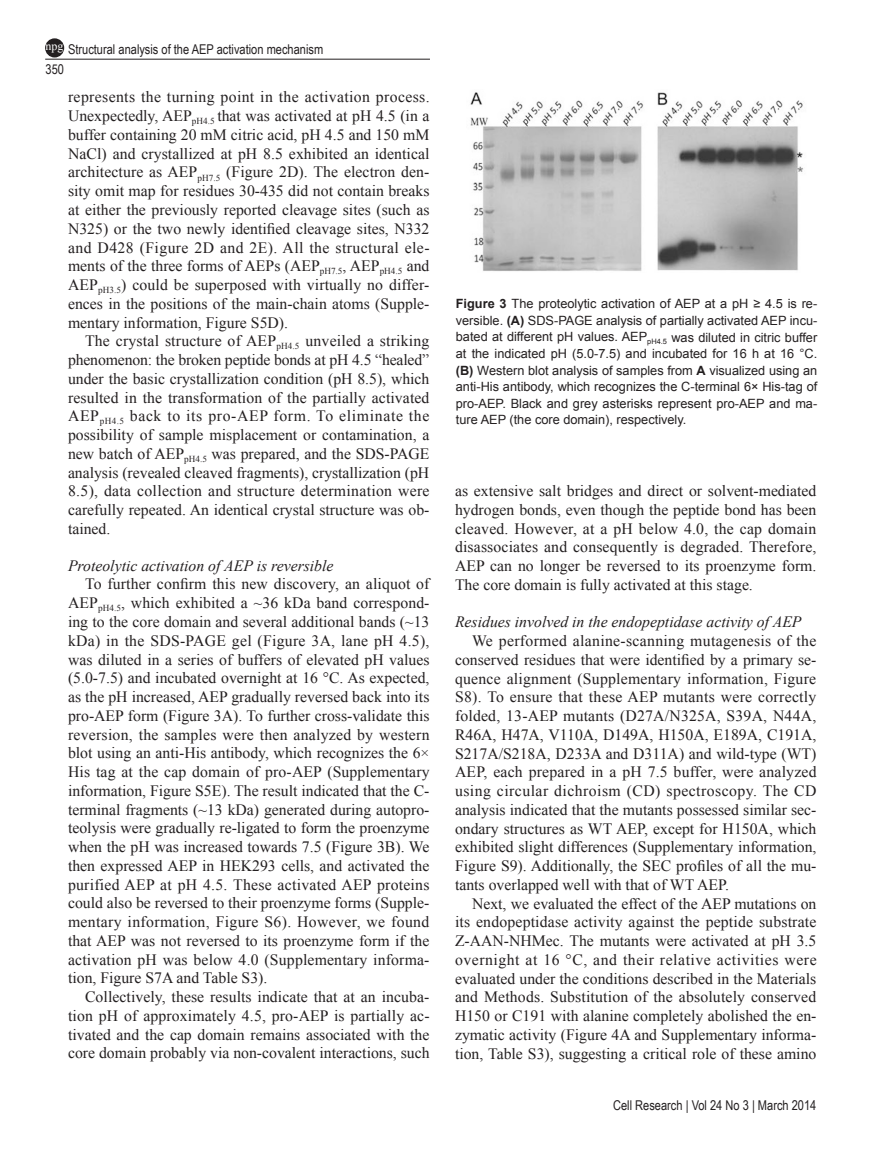
<style>
.page{position:relative;width:893px;height:1170px;background:#fff}
.page>*{position:absolute;margin:0;border:0;box-sizing:border-box;transform-origin:0 0}
.t1{font:15.75px/18.8px "Times New Roman";color:#231f20;text-align:justify}
.t2{font:15.75px "Times New Roman PSMT2";color:#231f20}
.t3{font:italic 15.75px "Times New Roman";color:#231f20}
.t4{font:15.75px "Times New Roman PSMT2";letter-spacing:.035em;color:#231f20}
.t5{font:15.75px "Times New Roman";letter-spacing:.02em;color:#231f20}
.t6{font:13.5px "Arial Narrow";color:#231f20}
.t7{font:12.75px/16.5px "Arial";color:#231f20;text-align:justify}
.t8{font:12.75px "Arial MT2";color:#231f20}
.t9{font:12px "Times New Roman";color:#fff}
.s1{font-family:"Arial";font-weight:700}
.s2{font-family:"Arial"}
.s3{font-weight:700}
.s4{font-family:"Times New Roman"}
</style>
<div class="page">
<hr style="left:45px;top:59px;width:385px;height:1px;background:#231f20">
<div style="left:46px;top:39px;width:17px;height:18px;background:#231f20;border-radius:50%"></div>
<div style="left:45px;top:38px;width:19px;height:19px;border:2px solid #231f20;border-radius:50%"></div>
<img style="left:470px;top:92px;width:333px;height:179px">
<p class="t6" style="left:68px;top:39px;width:257px">Structural analysis of the AEP activation mechanism</p>
<p class="t9" style="left:46px;top:38px;width:19px">npg</p>
<p class="t6" style="left:46px;top:59px;width:20px">350</p>
<p class="t1" style="left:68px;top:87px;width:363px">represents the turning point in the activation process.<br>Unexpectedly, AEP<sub>pH4.5</sub> that was activated at pH 4.5 (in a buffer containing 20 mM citric acid, pH 4.5 and 150 mM NaCl) and crystallized at pH 8.5 exhibited an identical architecture as AEP<sub>pH7.5</sub> (Figure 2D). The electron den&shy;sity omit map for residues 30-435 did not contain breaks at either the previously reported cleavage sites (such as</p>
<p class="t2" style="left:68px;top:218px;width:363px">N325) or the two newly identified cleavage sites, N332</p>
<p class="t1" style="left:68px;top:237px;width:363px">and D428 (Figure 2D and 2E). All the structural ele&shy;ments of the three forms of AEPs (AEP<sub>pH7.5</sub>, AEP<sub>pH4.5</sub> and AEP<sub>pH3.5</sub>) could be superposed with virtually no differ&shy;ences in the positions of the main-chain atoms (Supple&shy;mentary information, Figure S5D).</p>
<p class="t1" style="left:68px;top:331px;width:363px;text-indent:17px">The crystal structure of AEP<sub>pH4.5</sub> unveiled a striking phenomenon: the broken peptide bonds at pH 4.5 “healed” under the basic crystallization condition (pH 8.5), which resulted in the transformation of the partially activated AEP<sub>pH4.5</sub> back to its pro-AEP form. To eliminate the possibility of sample misplacement or contamination, a new batch of AEP<sub>pH4.5</sub> was prepared, and the SDS-PAGE analysis (revealed cleaved fragments), crystallization (pH 8.5), data collection and structure determination were carefully repeated. An identical crystal structure was ob&shy;tained.</p>
<p class="t3" style="left:68px;top:554px;width:267px">Proteolytic activation of AEP is reversible</p>
<p class="t2" style="left:85px;top:573px;width:346px">To further confirm this new discovery, an aliquot of</p>
<p class="t1" style="left:68px;top:593px;width:363px">AEP<sub>pH4.5</sub>, which exhibited a ~36 kDa band correspond&shy;ing to the core domain and several additional bands (~13 kDa) in the SDS-PAGE gel (Figure 3A, lane pH 4.5), was diluted in a series of buffers of elevated pH values</p>
<p class="t2" style="left:68px;top:667px;width:363px">(5.0-7.5) and incubated overnight at 16 °C. As expected,</p>
<p class="t1" style="left:68px;top:687px;width:363px">as the pH increased, AEP gradually reversed back into its pro-AEP form (Figure 3A). To further cross-validate this reversion, the samples were then analyzed by western blot using an anti-His antibody, which recognizes the 6× His tag at the cap domain of pro-AEP (Supplementary information, Figure S5E). The result indicated that the C&shy;terminal fragments (~13 kDa) generated during autopro&shy;teolysis were gradually re-ligated to form the proenzyme when the pH was increased towards 7.5 (Figure 3B). We then expressed AEP in HEK293 cells, and activated the purified AEP at pH 4.5. These activated AEP proteins could also be reversed to their proenzyme forms (Supple&shy;mentary information, Figure S6). However, we found that AEP was not reversed to its proenzyme form if the activation pH was below 4.0 (Supplementary informa&shy;tion, Figure S7A and Table S3).</p>
<p class="t1" style="left:68px;top:987px;width:363px;text-indent:17px">Collectively, these results indicate that at an incuba&shy;tion pH of approximately 4.5, pro-AEP is partially ac&shy;tivated and the cap domain remains associated with the core domain probably via non-covalent interactions, such</p>
<p class="t8" style="left:456px;top:295px;width:363px"><span class="s1">Figure 3</span> The proteolytic activation of AEP at a pH ≥ 4.5 is re<span class="s2">-</span></p>
<p class="t7" style="left:456px;top:312px;width:363px">versible. <span class="s3">(A)</span> SDS-PAGE analysis of partially activated AEP incu&shy;bated at different pH values. AEP<sub>pH4.5</sub> was diluted in citric buffer at the indicated pH (5.0-7.5) and incubated for 16 h at 16 °C. <span class="s3">(B)</span> Western blot analysis of samples from <span class="s3">A</span> visualized using an anti-His antibody, which recognizes the C-terminal 6× His-tag of pro-AEP. Black and grey asterisks represent pro-AEP and ma&shy;ture AEP (the core domain), respectively.</p>
<p class="t1" style="left:455px;top:481px;width:363px">as extensive salt bridges and direct or solvent-mediated hydrogen bonds, even though the peptide bond has been cleaved. However, at a pH below 4.0, the cap domain disassociates and consequently is degraded. Therefore, AEP can no longer be reversed to its proenzyme form.<br>The core domain is fully activated at this stage.</p>
<p class="t3" style="left:455px;top:611px;width:348px">Residues involved in the endopeptidase activity of AEP</p>
<p class="t5" style="left:472px;top:630px;width:346px">We performed alanine-scanning mutagenesis of the</p>
<p class="t2" style="left:455px;top:649px;width:363px">conserved residues that were identified by a primary se<span class="s4">-</span></p>
<p class="t1" style="left:455px;top:668px;width:363px">quence alignment (Supplementary information, Figure S8). To ensure that these AEP mutants were correctly folded, 13-AEP mutants (D27A/N325A, S39A, N44A, R46A, H47A, V110A, D149A, H150A, E189A, C191A, S217A/S218A, D233A and D311A) and wild-type (WT)<br>AEP, each prepared in a pH 7.5 buffer, were analyzed using circular dichroism (CD) spectroscopy. The CD analysis indicated that the mutants possessed similar sec&shy;ondary structures as WT AEP, except for H150A, which exhibited slight differences (Supplementary information,</p>
<p class="t2" style="left:455px;top:855px;width:363px">Figure S9). Additionally, the SEC profiles of all the mu<span class="s4">-</span></p>
<p class="t1" style="left:455px;top:874px;width:276px">tants overlapped well with that of WT AEP.</p>
<p class="t1" style="left:472px;top:893px;width:346px">Next, we evaluated the effect of the AEP mutations on</p>
<p class="t1" style="left:455px;top:912px;width:363px">its endopeptidase activity against the peptide substrate</p>
<p class="t1" style="left:455px;top:931px;width:363px">Z-AAN-NHMec. The mutants were activated at pH 3.5</p>
<p class="t4" style="left:455px;top:948px;width:363px">overnight at 16 °C, and their relative activities were</p>
<p class="t1" style="left:455px;top:968px;width:363px">evaluated under the conditions described in the Materials and Methods. Substitution of the absolutely conserved H150 or C191 with alanine completely abolished the en&shy;zymatic activity (Figure 4A and Supplementary informa&shy;tion, Table S3), suggesting a critical role of these amino</p>
<p class="t6" style="left:613px;top:1094px;width:205px">Cell Research | Vol 24 No 3 | March 2014</p>
</div>
